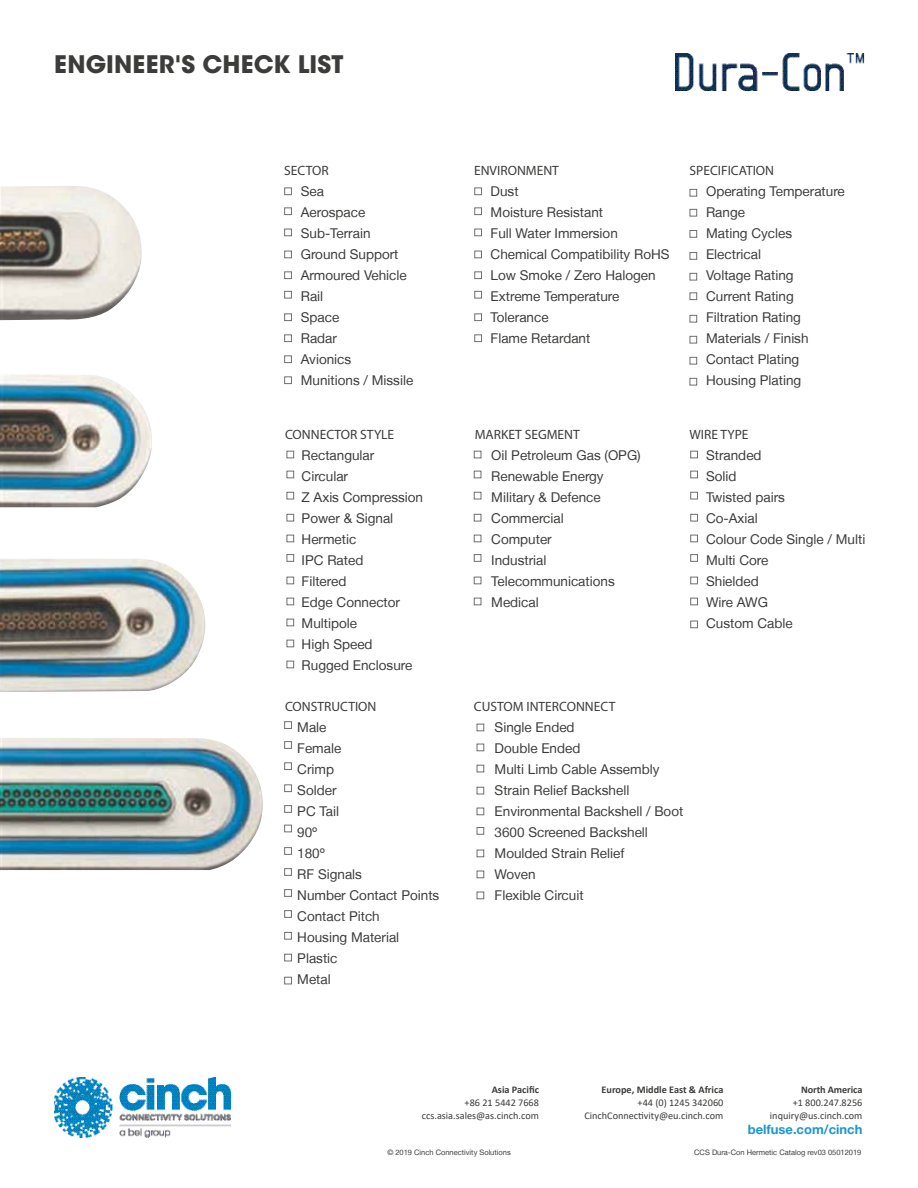
<style>
.page{position:relative;width:918px;height:1188px;background:#fff}
.page>*{position:absolute;margin:0;border:0;box-sizing:border-box;transform-origin:0 0}
.t1{font:700 24px "ITC Avant Garde Std";letter-spacing:.005em;color:#3c3c3b}
.t2{font:13.5px/21px "Helvetica Neue LT";color:#3c3c3b}
.t3{font:13.5px "Myriad Pro";color:#3c3c3b}
.t4{font:700 13.05px "Helvetica Neue LT Std";color:#1a96d0}
.t5{font:10.2px/13px "Calibri";color:#3c3c3b;text-align:right}
.t6{font:700 10.2px "Calibri";color:#3c3c3b}
.t7{font:7.5px "Helvetica Neue LT";color:#3c3c3b}
</style>
<div class="page">
<img style="left:676px;top:54px;width:188px;height:36px">
<div style="left:284px;top:188px;width:8px;height:7px;border:1px solid #706f6f"></div>
<div style="left:284px;top:207px;width:8px;height:8px;border:1px solid #706f6f"></div>
<div style="left:284px;top:229px;width:8px;height:7px;border:1px solid #706f6f"></div>
<div style="left:284px;top:251px;width:8px;height:7px;border:1px solid #706f6f"></div>
<div style="left:284px;top:271px;width:8px;height:8px;border:1px solid #706f6f"></div>
<div style="left:284px;top:291px;width:8px;height:7px;border:1px solid #706f6f"></div>
<div style="left:284px;top:313px;width:8px;height:8px;border:1px solid #706f6f"></div>
<div style="left:284px;top:334px;width:8px;height:8px;border:1px solid #706f6f"></div>
<div style="left:284px;top:355px;width:8px;height:8px;border:1px solid #706f6f"></div>
<div style="left:284px;top:376px;width:8px;height:8px;border:1px solid #706f6f"></div>
<div style="left:474px;top:451px;width:7px;height:7px;border:1px solid #706f6f"></div>
<div style="left:474px;top:471px;width:7px;height:7px;border:1px solid #706f6f"></div>
<div style="left:474px;top:492px;width:7px;height:7px;border:1px solid #706f6f"></div>
<div style="left:474px;top:514px;width:7px;height:7px;border:1px solid #706f6f"></div>
<div style="left:474px;top:535px;width:7px;height:7px;border:1px solid #706f6f"></div>
<div style="left:474px;top:554px;width:7px;height:8px;border:1px solid #706f6f"></div>
<div style="left:474px;top:577px;width:7px;height:7px;border:1px solid #706f6f"></div>
<div style="left:474px;top:598px;width:7px;height:7px;border:1px solid #706f6f"></div>
<div style="left:690px;top:189px;width:7px;height:8px;border:1px solid #706f6f"></div>
<div style="left:690px;top:209px;width:7px;height:7px;border:1px solid #706f6f"></div>
<div style="left:690px;top:230px;width:7px;height:8px;border:1px solid #706f6f"></div>
<div style="left:690px;top:252px;width:7px;height:8px;border:1px solid #706f6f"></div>
<div style="left:690px;top:273px;width:7px;height:7px;border:1px solid #706f6f"></div>
<div style="left:690px;top:292px;width:7px;height:8px;border:1px solid #706f6f"></div>
<div style="left:690px;top:315px;width:7px;height:7px;border:1px solid #706f6f"></div>
<div style="left:690px;top:336px;width:7px;height:7px;border:1px solid #706f6f"></div>
<div style="left:690px;top:357px;width:7px;height:7px;border:1px solid #706f6f"></div>
<div style="left:690px;top:378px;width:7px;height:7px;border:1px solid #706f6f"></div>
<div style="left:474px;top:188px;width:8px;height:7px;border:1px solid #706f6f"></div>
<div style="left:474px;top:207px;width:8px;height:8px;border:1px solid #706f6f"></div>
<div style="left:474px;top:229px;width:8px;height:7px;border:1px solid #706f6f"></div>
<div style="left:474px;top:251px;width:8px;height:7px;border:1px solid #706f6f"></div>
<div style="left:474px;top:271px;width:8px;height:8px;border:1px solid #706f6f"></div>
<div style="left:474px;top:291px;width:8px;height:7px;border:1px solid #706f6f"></div>
<div style="left:474px;top:313px;width:8px;height:8px;border:1px solid #706f6f"></div>
<div style="left:474px;top:334px;width:8px;height:8px;border:1px solid #706f6f"></div>
<div style="left:477px;top:724px;width:7px;height:7px;border:1px solid #706f6f"></div>
<div style="left:477px;top:744px;width:7px;height:7px;border:1px solid #706f6f"></div>
<div style="left:477px;top:765px;width:7px;height:7px;border:1px solid #706f6f"></div>
<div style="left:477px;top:787px;width:7px;height:7px;border:1px solid #706f6f"></div>
<div style="left:477px;top:808px;width:7px;height:7px;border:1px solid #706f6f"></div>
<div style="left:477px;top:827px;width:7px;height:8px;border:1px solid #706f6f"></div>
<div style="left:477px;top:850px;width:7px;height:7px;border:1px solid #706f6f"></div>
<div style="left:477px;top:871px;width:7px;height:7px;border:1px solid #706f6f"></div>
<div style="left:477px;top:892px;width:7px;height:7px;border:1px solid #706f6f"></div>
<div style="left:287px;top:451px;width:7px;height:7px;border:1px solid #706f6f"></div>
<div style="left:287px;top:471px;width:7px;height:7px;border:1px solid #706f6f"></div>
<div style="left:287px;top:492px;width:7px;height:7px;border:1px solid #706f6f"></div>
<div style="left:287px;top:514px;width:7px;height:7px;border:1px solid #706f6f"></div>
<div style="left:287px;top:535px;width:7px;height:7px;border:1px solid #706f6f"></div>
<div style="left:287px;top:554px;width:7px;height:8px;border:1px solid #706f6f"></div>
<div style="left:287px;top:577px;width:7px;height:7px;border:1px solid #706f6f"></div>
<div style="left:287px;top:598px;width:7px;height:7px;border:1px solid #706f6f"></div>
<div style="left:287px;top:619px;width:7px;height:7px;border:1px solid #706f6f"></div>
<div style="left:287px;top:640px;width:7px;height:7px;border:1px solid #706f6f"></div>
<div style="left:284px;top:721px;width:8px;height:8px;border:1px solid #706f6f"></div>
<div style="left:284px;top:741px;width:8px;height:8px;border:1px solid #706f6f"></div>
<div style="left:284px;top:762px;width:8px;height:8px;border:1px solid #706f6f"></div>
<div style="left:284px;top:784px;width:8px;height:8px;border:1px solid #706f6f"></div>
<div style="left:284px;top:805px;width:8px;height:8px;border:1px solid #706f6f"></div>
<div style="left:284px;top:825px;width:8px;height:7px;border:1px solid #706f6f"></div>
<div style="left:284px;top:847px;width:8px;height:8px;border:1px solid #706f6f"></div>
<div style="left:284px;top:868px;width:8px;height:8px;border:1px solid #706f6f"></div>
<div style="left:284px;top:889px;width:8px;height:8px;border:1px solid #706f6f"></div>
<div style="left:284px;top:910px;width:8px;height:8px;border:1px solid #706f6f"></div>
<img style="left:54px;top:1078px;width:177px;height:59px">
<div style="left:690px;top:451px;width:8px;height:7px;border:1px solid #706f6f"></div>
<div style="left:690px;top:471px;width:8px;height:7px;border:1px solid #706f6f"></div>
<div style="left:690px;top:492px;width:8px;height:7px;border:1px solid #706f6f"></div>
<div style="left:690px;top:514px;width:8px;height:7px;border:1px solid #706f6f"></div>
<div style="left:690px;top:535px;width:8px;height:7px;border:1px solid #706f6f"></div>
<div style="left:690px;top:554px;width:8px;height:8px;border:1px solid #706f6f"></div>
<div style="left:690px;top:577px;width:8px;height:7px;border:1px solid #706f6f"></div>
<div style="left:690px;top:598px;width:8px;height:7px;border:1px solid #706f6f"></div>
<div style="left:690px;top:621px;width:8px;height:7px;border:1px solid #706f6f"></div>
<img style="left:0;top:186px;width:142px;height:134px">
<img style="left:0;top:374px;width:152px;height:133px">
<img style="left:0;top:738px;width:263px;height:132px">
<img style="left:0;top:559px;width:206px;height:133px">
<div style="left:287px;top:661px;width:7px;height:7px;border:1px solid #706f6f"></div>
<div style="left:284px;top:932px;width:8px;height:8px;border:1px solid #706f6f"></div>
<div style="left:284px;top:954px;width:8px;height:7px;border:1px solid #706f6f"></div>
<div style="left:284px;top:977px;width:8px;height:7px;border:1px solid #706f6f"></div>
<h1 class="t1" style="left:54px;top:49px;width:291px">ENGINEER'S CHECK LIST</h1>
<p class="t3" style="left:284px;top:162px;width:46px">SECTOR</p>
<p class="t2" style="left:301px;top:181px;width:114px">Sea<br>Aerospace<br>Sub-Terrain<br>Ground Support<br>Armoured Vehicle<br>Rail<br>Space<br>Radar<br>Avionics<br>Munitions / Missile</p>
<p class="t3" style="left:285px;top:426px;width:111px">CONNECTOR STYLE</p>
<p class="t2" style="left:302px;top:445px;width:123px">Rectangular<br>Circular<br>Z Axis Compression<br>Power &amp; Signal<br>Hermetic<br>IPC Rated<br>Filtered<br>Edge Connector<br>Multipole<br>High Speed<br>Rugged Enclosure</p>
<p class="t3" style="left:285px;top:698px;width:93px">CONSTRUCTION</p>
<p class="t2" style="left:297px;top:717px;width:144px">Male<br>Female<br>Crimp<br>Solder<br>PC Tail<br>90º<br>180º<br>RF Signals<br>Number Contact Points<br>Contact Pitch<br>Housing Material<br>Plastic<br>Metal</p>
<p class="t3" style="left:474px;top:162px;width:86px">ENVIRONMENT</p>
<p class="t2" style="left:491px;top:181px;width:181px">Dust<br>Moisture Resistant<br>Full Water Immersion<br>Chemical Compatibility RoHS<br>Low Smoke / Zero Halogen<br>Extreme Temperature<br>Tolerance<br>Flame Retardant</p>
<p class="t3" style="left:475px;top:426px;width:107px">MARKET SEGMENT</p>
<p class="t2" style="left:491px;top:445px;width:151px">Oil Petroleum Gas (OPG)<br>Renewable Energy<br>Military &amp; Defence<br>Commercial<br>Computer<br>Industrial<br>Telecommunications<br>Medical</p>
<p class="t3" style="left:690px;top:162px;width:86px">SPECIFICATION</p>
<p class="t2" style="left:706px;top:181px;width:140px">Operating Temperature<br>Range<br>Mating Cycles<br>Electrical<br>Voltage Rating<br>Current Rating<br>Filtration Rating<br>Materials / Finish<br>Contact Plating<br>Housing Plating</p>
<p class="t3" style="left:690px;top:426px;width:60px">WIRE TYPE</p>
<p class="t2" style="left:706px;top:445px;width:161px">Stranded<br>Solid<br>Twisted pairs<br>Co-Axial<br>Colour Code Single / Multi<br>Multi Core<br>Shielded<br>Wire AWG<br>Custom Cable</p>
<p class="t3" style="left:474px;top:698px;width:143px">CUSTOM INTERCONNECT</p>
<p class="t2" style="left:495px;top:717px;width:190px">Single Ended<br>Double Ended<br>Multi Limb Cable Assembly<br>Strain Relief Backshell<br>Environmental Backshell / Boot<br>3600 Screened Backshell<br>Moulded Strain Relief<br>Woven<br>Flexible Circuit</p>
<p class="t6" style="left:492px;top:1083px;width:49px">Asia Pacific</p>
<p class="t5" style="left:422px;top:1096px;width:119px">+86 21 5442 7668 ccs.asia.sales@as.cinch.com</p>
<p class="t6" style="left:602px;top:1083px;width:123px">Europe, Middle East &amp; Africa</p>
<p class="t5" style="left:584px;top:1096px;width:141px">+44 (0) 1245 342060<br>CinchConnectivity@eu.cinch.com</p>
<p class="t6" style="left:801px;top:1083px;width:63px">North America</p>
<p class="t5" style="left:770px;top:1096px;width:94px">+1 800.247.8256 inquiry@us.cinch.com</p>
<p class="t4" style="left:748px;top:1122px;width:116px">belfuse.com/cinch</p>
<p class="t7" style="left:387px;top:1147px;width:125px">© 2019 Cinch Connectivity Solutions</p>
<p class="t7" style="left:694px;top:1147px;width:169px">CCS Dura-Con Hermetic Catalog rev03 05012019</p>
</div>
